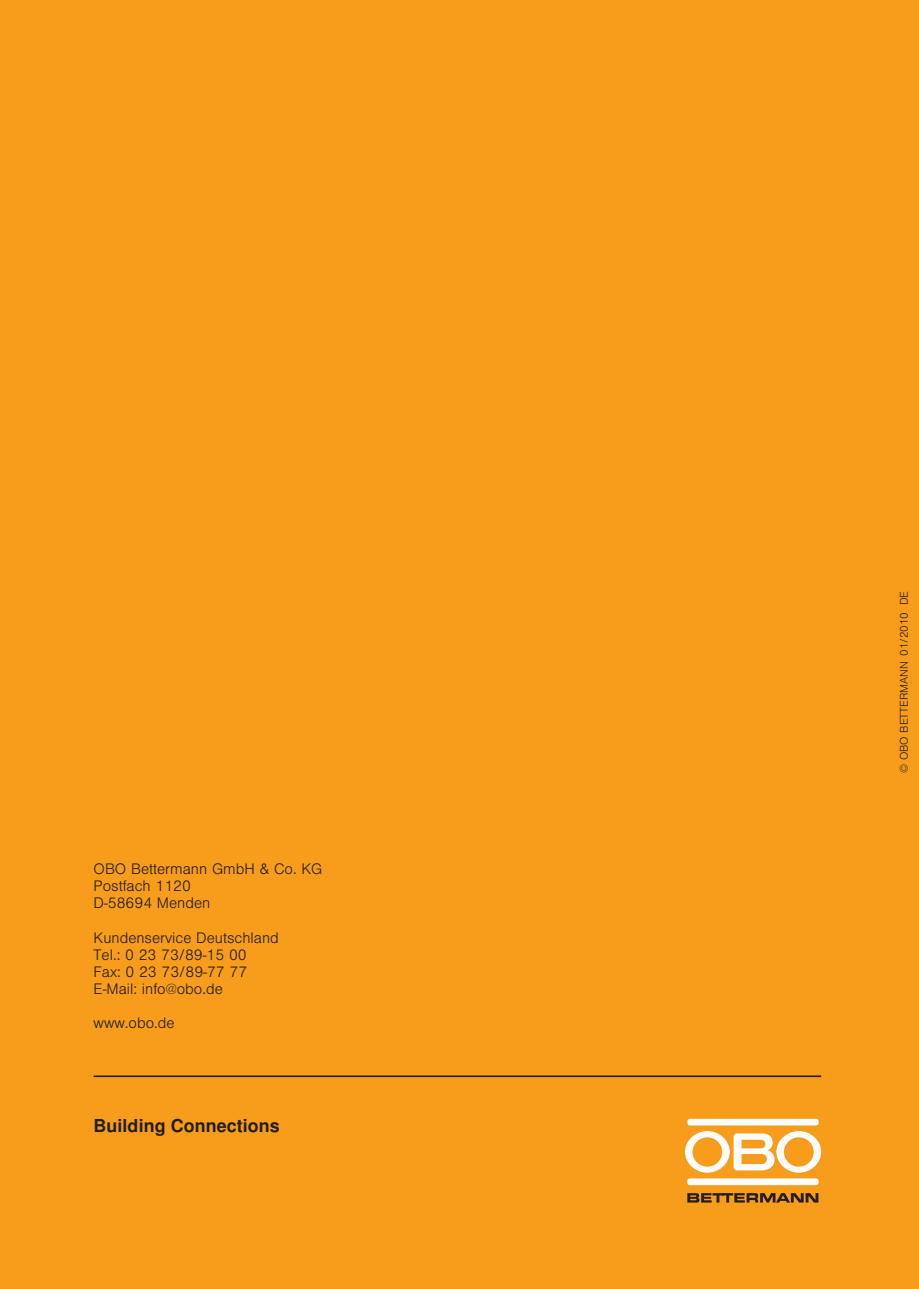
<style>
.page{position:relative;width:919px;height:1289px;background:#fff}
.page>*{position:absolute;margin:0;border:0;box-sizing:border-box;transform-origin:0 0}
.t1{font:700 17.85px "Nimbus San LOT";letter-spacing:.005em;color:#231f20}
.t2{font:300 14.4px/17.1px "Nimbus San LOT";color:#231f20}
.t3{font:300 10.65px "Nimbus San LOT";color:#231f20}
</style>
<div class="page">
<div style="left:0;top:0;width:918px;height:1288px;background:#f89c1c"></div>
<div style="left:687px;top:1178px;width:131px;height:7px;background:#fdfdfd;border-radius:2px"></div>
<svg style="left:685px;top:1131px;width:136px;height:41px"></svg>
<div style="left:687px;top:1118px;width:131px;height:7px;background:#fdfdfd;border-radius:2px"></div>
<svg style="left:687px;top:1193px;width:131px;height:9px"></svg>
<hr style="left:94px;top:1075px;width:727px;height:2px;background:#231f20">
<p class="t2" style="left:94px;top:860px;width:230px">OBO Bettermann GmbH &amp; Co. KG<br>Postfach 1120<br>D-58694 Menden</p>
<p class="t2" style="left:94px;top:929px;width:187px">Kundenservice Deutschland<br>Tel.: 0 23 73/89-15 00<br>Fax: 0 23 73/89-77 77<br>E-Mail: info@obo.de</p>
<p class="t2" style="left:94px;top:1015px;width:83px">www.obo.de</p>
<p class="t1" style="left:94px;top:1114px;width:188px">Building Connections</p>
<p class="t3" style="left:897px;top:772px;width:183px;rotate:-90deg">© OBO BETTERMANN 01/2010 DE</p>
</div>
